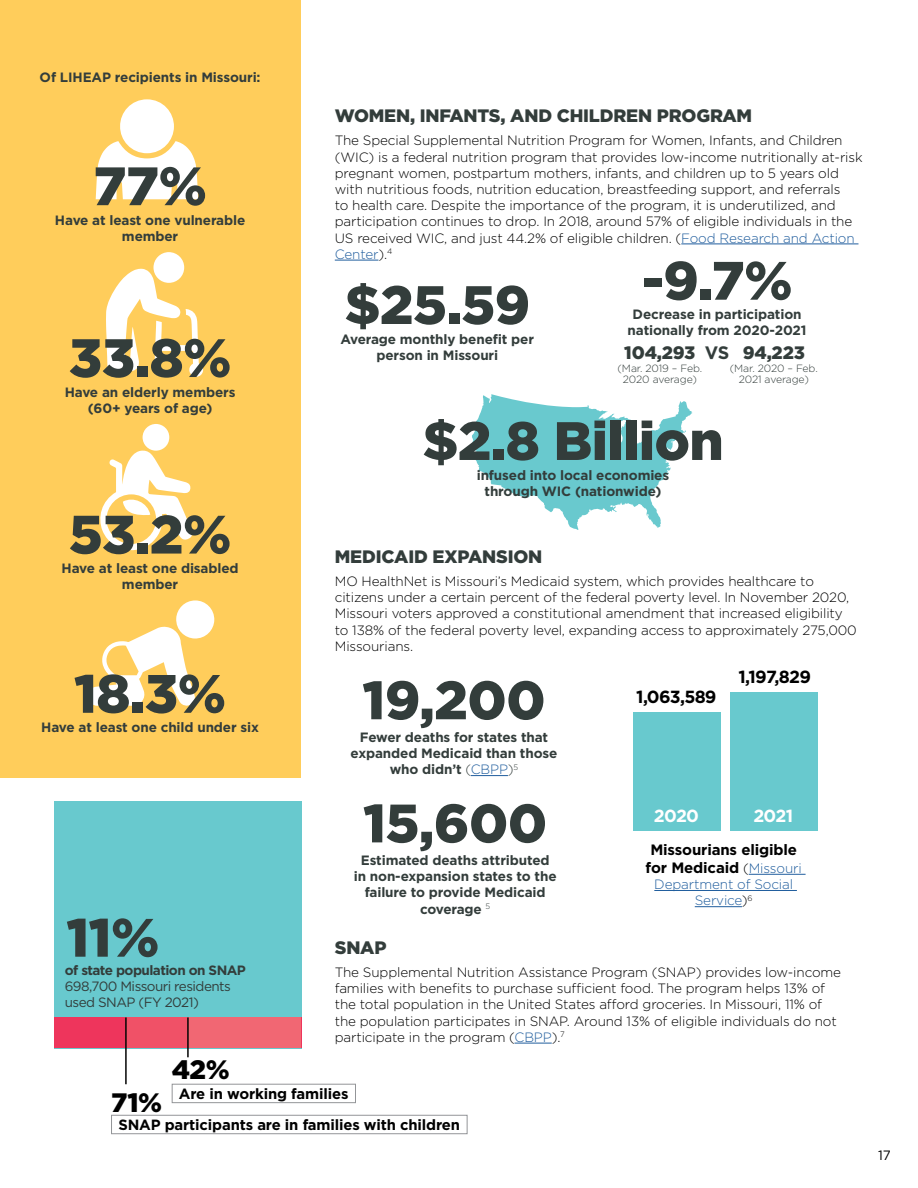
<style>
.page{position:relative;width:918px;height:1188px;background:#fff}
.page>*{position:absolute;margin:0;border:0;box-sizing:border-box;transform-origin:0 0}
.t1{font:900 54px "Gotham";letter-spacing:-.01em;color:#333d3b}
.t2{font:900 26.7px "Gotham";color:#000}
.t3{font:900 18px "Gotham";letter-spacing:-.01em;color:#333d3b}
.t4{font:700 17.55px "Gotham";letter-spacing:-.04em;color:#000}
.t5{font:700 17.55px "Gotham";letter-spacing:-.04em;color:#fff}
.t6{font:700 15px/18px "Gotham";letter-spacing:-.01em;color:#000;text-align:center}
.t7{font:700 14.85px "Gotham";letter-spacing:-.01em;color:#000}
.t8{font:300 13.5px/16.2px "Gotham";letter-spacing:-.01em;color:#000}
.t9{font:700 13.5px/16.2px "Gotham";letter-spacing:-.01em;color:#333d3b;text-align:center}
.t10{font:13.5px/16.2px "Gotham";letter-spacing:-.04em;color:#333d3b}
.t11{font:300 13.5px/16.2px "Gotham";letter-spacing:-.01em;color:#215e9e;text-align:center}
.t12{font:700 13.5px "Gotham";letter-spacing:-.04em;color:#333d3b}
.t13{font:13.5px "Gotham";color:#000}
.t14{font:300 10.5px/10.5px "Gotham";letter-spacing:-.01em;color:#333d3b;text-align:center}
.s1{color:#215e9e}
.s2{font-weight:700}
.s3{font-weight:300}
.s4{font-weight:300;color:#215e9e}
.s5{font-weight:300;font-size:13.5px}
.s6{font-weight:300;font-size:13.5px;color:#215e9e}
.s7{color:#000}
</style>
<div class="page">
<div style="left:0;top:0;width:300px;height:778px;background:#ffcd5b"></div>
<svg style="left:472px;top:394px;width:220px;height:136px"></svg>
<hr style="left:681px;top:244px;width:177px;height:1px;background:#215e9e">
<hr style="left:335px;top:260px;width:43px;height:1px;background:#215e9e">
<hr style="left:515px;top:1043px;width:37px;height:1px;background:#215e9e">
<svg style="left:96px;top:99px;width:102px;height:100px"></svg>
<svg style="left:100px;top:424px;width:93px;height:127px"></svg>
<svg style="left:87px;top:600px;width:128px;height:106px"></svg>
<hr style="left:471px;top:775px;width:37px;height:1px;background:#215e9e">
<hr style="left:749px;top:874px;width:57px;height:1px;background:#215e9e">
<hr style="left:654px;top:890px;width:143px;height:1px;background:#215e9e">
<hr style="left:695px;top:906px;width:47px;height:1px;background:#215e9e">
<div style="left:730px;top:693px;width:87px;height:138px;background:#68c9ce"></div>
<div style="left:633px;top:712px;width:87px;height:119px;background:#68c9ce"></div>
<div style="left:54px;top:801px;width:247px;height:247px;background:#68c9ce"></div>
<div style="left:54px;top:1018px;width:247px;height:30px;background:#ee355c"></div>
<div style="left:125px;top:1018px;width:176px;height:30px;background:#f05167"></div>
<div style="left:188px;top:1018px;width:113px;height:30px;background:#f16773"></div>
<div style="left:111px;top:1115px;width:356px;height:19px;border:1px solid #939598"></div>
<div style="left:172px;top:1084px;width:184px;height:19px;border:1px solid #939598"></div>
<hr style="left:125px;top:1017px;width:2px;height:67px;background:#000">
<hr style="left:187px;top:1017px;width:2px;height:40px;background:#000">
<svg style="left:106px;top:252px;width:98px;height:125px"></svg>
<p class="t9" style="left:40px;top:69px;width:222px">Of LIHEAP recipients in Missouri:</p>
<h1 class="t1" style="left:93px;top:149px;width:115px">77%</h1>
<p class="t9" style="left:122px;top:228px;width:58px">member</p>
<p class="t9" style="left:55px;top:212px;width:192px">Have at least one vulnerable</p>
<h1 class="t1" style="left:69px;top:321px;width:164px">33.8%</h1>
<p class="t9" style="left:88px;top:400px;width:126px">(60+ years of age)</p>
<p class="t9" style="left:65px;top:384px;width:172px">Have an elderly members</p>
<h1 class="t1" style="left:69px;top:497px;width:164px">53.2%</h1>
<p class="t9" style="left:122px;top:576px;width:58px">member</p>
<p class="t9" style="left:62px;top:560px;width:179px">Have at least one disabled</p>
<h1 class="t1" style="left:74px;top:656px;width:154px">18.3%</h1>
<p class="t9" style="left:41px;top:719px;width:219px">Have at least one child under six</p>
<h1 class="t1" style="left:66px;top:900px;width:95px">11%</h1>
<p class="t12" style="left:65px;top:961px;width:183px">of state population on SNAP</p>
<p class="t10" style="left:65px;top:978px;width:168px">698,700 Missouri residents used SNAP (FY 2021)</p>
<h3 class="t3" style="left:335px;top:104px;width:419px">WOMEN, INFANTS, AND CHILDREN PROGRAM</h3>
<p class="t8" style="left:335px;top:132px;width:529px">The Special Supplemental Nutrition Program for Women, Infants, and Children (WIC) is a federal nutrition program that provides low-income nutritionally at-risk pregnant women, postpartum mothers, infants, and children up to 5 years old with nutritious foods, nutrition education, breastfeeding support, and referrals<br>to health care. Despite the importance of the program, it is underutilized, and participation continues to drop. In 2018, around 57% of eligible individuals in the US received WIC, and just 44.2% of eligible children. (<span class="s1">Food Research and Action Center</span>).<sup>4</sup></p>
<h1 class="t1" style="left:642px;top:243px;width:153px">-9.7%</h1>
<p class="t9" style="left:628px;top:306px;width:181px">Decrease in participation nationally from 2020-2021</p>
<h3 class="t3" style="left:624px;top:341px;width:107px">104,293 <span class="s2">VS</span></h3>
<p class="t14" style="left:618px;top:363px;width:86px">(Mar. 2019 – Feb.<br>2020 average)</p>
<h1 class="t1" style="left:344px;top:268px;width:187px">$25.59</h1>
<p class="t9" style="left:341px;top:331px;width:195px">Average monthly benefit per person in Missouri</p>
<h3 class="t3" style="left:743px;top:341px;width:64px">94,223</h3>
<p class="t14" style="left:730px;top:363px;width:89px">(Mar. 2020 – Feb.<br>2021 average)</p>
<h1 class="t1" style="left:422px;top:404px;width:303px">$2.8 Billion</h1>
<p class="t9" style="left:477px;top:467px;width:194px">infused into local economies through WIC (nationwide)</p>
<h3 class="t3" style="left:335px;top:544px;width:209px">MEDICAID EXPANSION</h3>
<p class="t8" style="left:335px;top:573px;width:524px">MO HealthNet is Missouri’s Medicaid system, which provides healthcare to citizens under a certain percent of the federal poverty level. In November 2020, Missouri voters approved a constitutional amendment that increased eligibility to 138% of the federal poverty level, expanding access to approximately 275,000<br>Missourians.</p>
<h1 class="t1" style="left:362px;top:663px;width:185px">19,200</h1>
<p class="t9" style="left:351px;top:729px;width:208px">Fewer deaths for states that expanded Medicaid than those who didn’t <span class="s3">(</span><span class="s4">CBPP</span><span class="s3">)</span><sup>5</sup></p>
<h1 class="t1" style="left:363px;top:786px;width:186px">15,600</h1>
<p class="t9" style="left:354px;top:852px;width:204px">Estimated deaths attributed in non-expansion states to the failure to provide Medicaid coverage <sup>5</sup></p>
<p class="t4" style="left:636px;top:685px;width:82px">1,063,589</p>
<p class="t4" style="left:738px;top:665px;width:74px">1,197,829</p>
<p class="t5" style="left:654px;top:804px;width:47px">2020</p>
<p class="t5" style="left:753px;top:804px;width:41px">2021</p>
<p class="t6" style="left:646px;top:841px;width:158px">Missourians eligible for Medicaid <span class="s5">(</span><span class="s6">Missouri</span></p>
<p class="t11" style="left:654px;top:876px;width:140px">Department of Social<br>Service<span class="s7">)</span><sup>6</sup></p>
<h3 class="t3" style="left:335px;top:935px;width:53px">SNAP</h3>
<p class="t8" style="left:335px;top:964px;width:508px">The Supplemental Nutrition Assistance Program (SNAP) provides low-income families with benefits to purchase sufficient food. The program helps 13% of the total population in the United States afford groceries. In Missouri, 11% of the population participates in SNAP. Around 13% of eligible individuals do not participate in the program (<span class="s1">CBPP</span>).<sup>7</sup></p>
<h2 class="t2" style="left:172px;top:1052px;width:59px">42%</h2>
<p class="t7" style="left:179px;top:1083px;width:171px">Are in working families</p>
<h2 class="t2" style="left:111px;top:1084px;width:52px">71%</h2>
<p class="t7" style="left:118px;top:1115px;width:343px">SNAP participants are in families with children</p>
<p class="t13" style="left:878px;top:1146px;width:14px">17</p>
</div>
